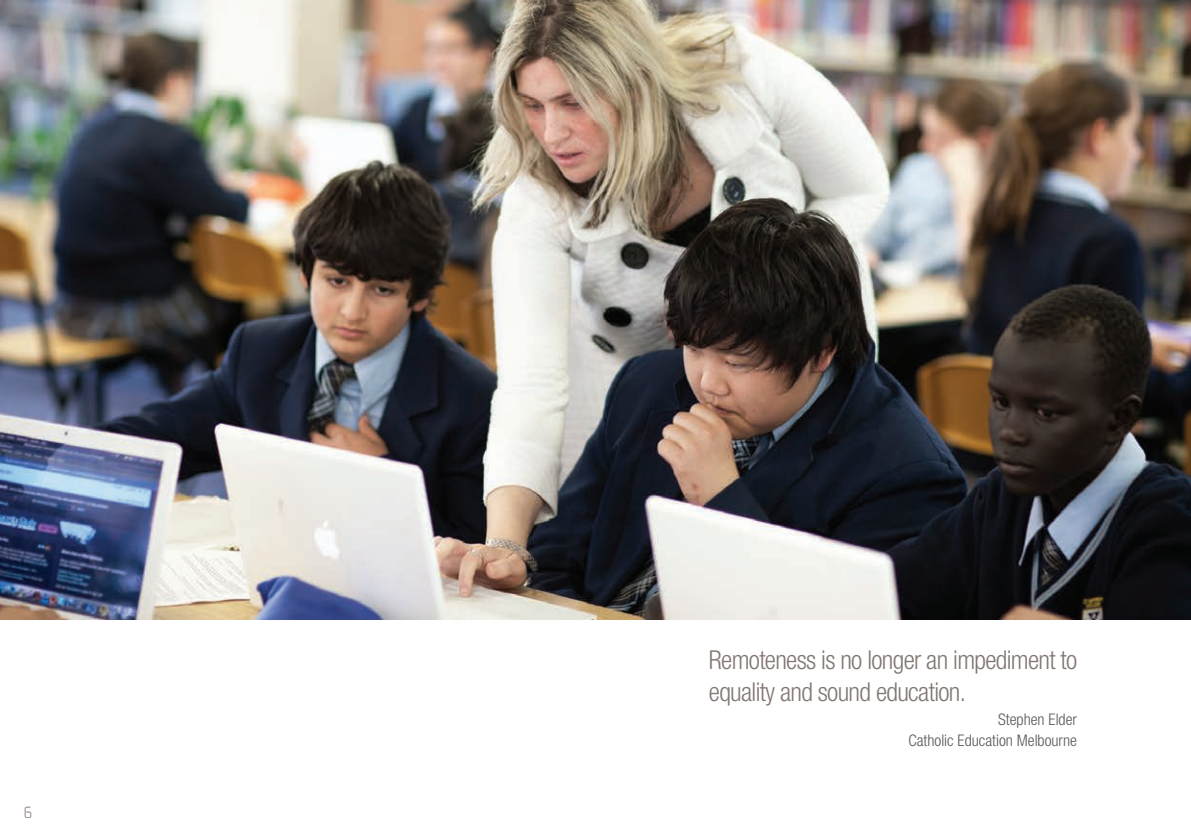
<style>
.page{position:relative;width:1191px;height:840px;background:#fff}
.page>*{position:absolute;margin:0;border:0;box-sizing:border-box;transform-origin:0 0}
.t1{font:300 condensed 26px/32px "Helvetica Neue LT";letter-spacing:-.025em;color:#827772}
.t2{font:300 condensed 16px/20px "Helvetica Neue LT";color:#57585a;text-align:right}
.t3{font:16px "Obli";color:#9a918d}
</style>
<div class="page">
<img style="left:0;top:0;width:1191px;height:618px">
<p class="t3" style="left:25px;top:803px;width:9px">6</p>
<p class="t1" style="left:709px;top:643px;width:370px">Remoteness is no longer an impediment to equality and sound education.</p>
<p class="t2" style="left:908px;top:709px;width:170px">Stephen Elder<br>Catholic Education Melbourne</p>
</div>
